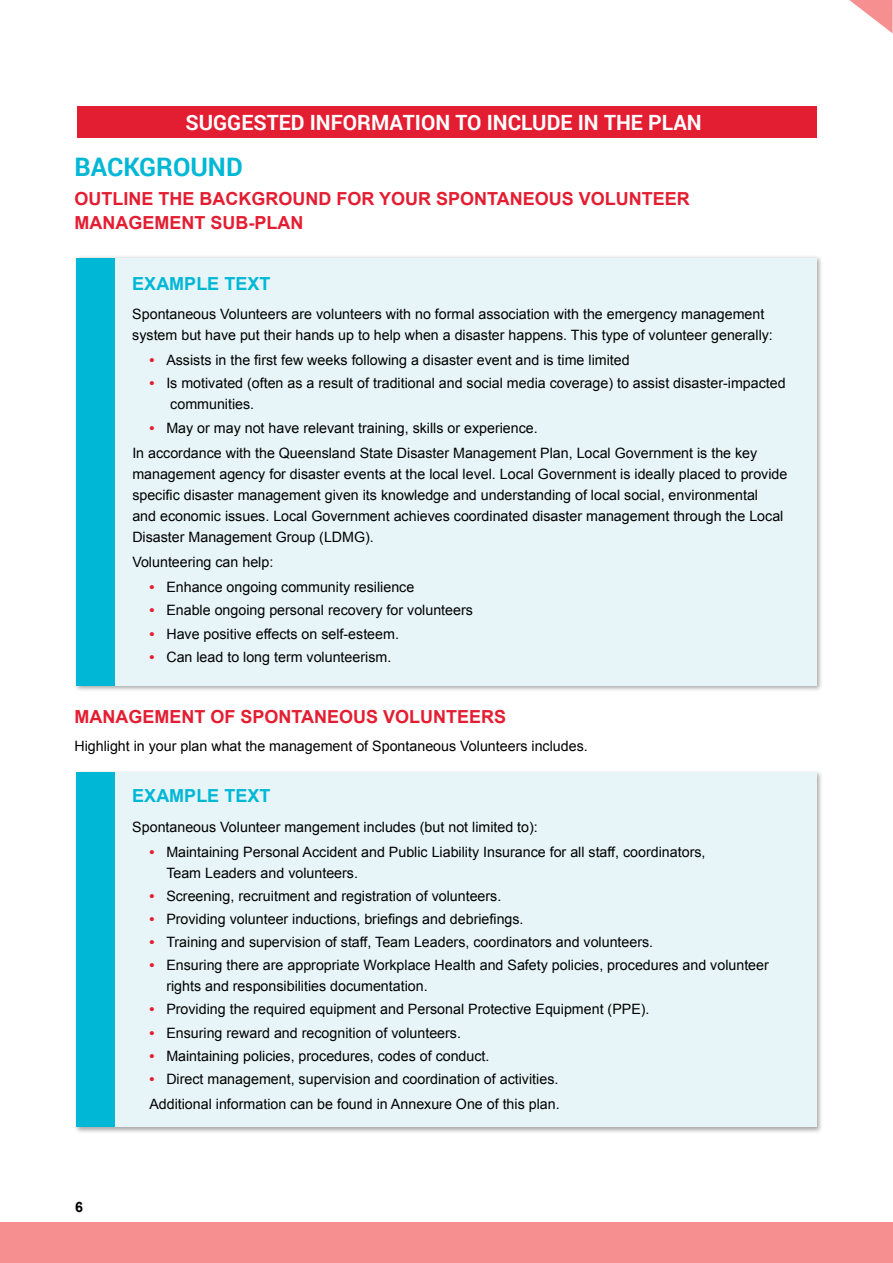
<style>
.page{position:relative;width:893px;height:1263px;background:#fff}
.page>*{position:absolute;margin:0;border:0;box-sizing:border-box;transform-origin:0 0}
.t1{font:700 25.5px "Roboto";color:#00b8d6}
.t2{font:700 21px "Roboto";color:#fff}
.t3{font:700 18px/24px "Arial";color:#e41e32}
.t4{font:700 18px "Arial";color:#00b8d6}
.t5{font:14.25px/21px "Arial";color:#000}
.t6{font:700 14.25px "Arial";color:#000}
.s1{font-weight:700;color:#e41e32}
</style>
<div class="page">
<div style="left:77px;top:106px;width:739px;height:32px;background:#e41e32"></div>
<div style="left:74px;top:255px;width:749px;height:437px;background:#000;opacity:.35"></div>
<div style="left:77px;top:258px;width:739px;height:427px;background:#e7f5f8"></div>
<div style="left:74px;top:770px;width:749px;height:364px;background:#000;opacity:.35"></div>
<div style="left:77px;top:772px;width:739px;height:355px;background:#e7f5f8"></div>
<div style="left:77px;top:258px;width:38px;height:427px;background:#00b8d6"></div>
<div style="left:77px;top:772px;width:38px;height:355px;background:#00b8d6"></div>
<svg style="left:849px;top:0;width:44px;height:33px"></svg>
<div style="left:0;top:1222px;width:893px;height:41px;background:#f58f90"></div>
<h2 class="t2" style="left:186px;top:108px;width:518px">SUGGESTED INFORMATION TO INCLUDE IN THE PLAN</h2>
<h1 class="t1" style="left:74px;top:149px;width:170px">BACKGROUND</h1>
<p class="t3" style="left:74px;top:187px;width:617px">OUTLINE THE BACKGROUND FOR YOUR SPONTANEOUS VOLUNTEER<br>MANAGEMENT SUB-PLAN</p>
<p class="t4" style="left:132px;top:271px;width:140px">EXAMPLE TEXT</p>
<p class="t5" style="left:132px;top:304px;width:642px">Spontaneous Volunteers are volunteers with no formal association with the emergency management system but have put their hands up to help when a disaster happens. This type of volunteer generally:</p>
<p class="t5" style="left:149px;top:350px;width:482px"><span class="s1">•</span> Assists in the first few weeks following a disaster event and is time limited</p>
<p class="t5" style="left:170px;top:373px;width:617px;text-indent:-21px"><span class="s1">•</span> Is motivated (often as a result of traditional and social media coverage) to assist disaster-impacted communities.</p>
<p class="t5" style="left:132px;top:415px;width:626px;line-height:25.2px;text-indent:17px"><span class="s1">•</span> May or may not have relevant training, skills or experience.<br>In accordance with the Queensland State Disaster Management Plan, Local Government is the key</p>
<p class="t5" style="left:132px;top:463px;width:657px">management agency for disaster events at the local level. Local Government is ideally placed to provide specific disaster management given its knowledge and understanding of local social, environmental<br>and economic issues. Local Government achieves coordinated disaster management through the Local Disaster Management Group (LDMG).</p>
<p class="t5" style="left:132px;top:552px;width:143px">Volunteering can help:</p>
<p class="t5" style="left:149px;top:577px;width:266px"><span class="s1">•</span> Enhance ongoing community resilience</p>
<p class="t5" style="left:149px;top:600px;width:325px"><span class="s1">•</span> Enable ongoing personal recovery for volunteers</p>
<p class="t5" style="left:149px;top:623px;width:251px"><span class="s1">•</span> Have positive effects on self-esteem.</p>
<p class="t5" style="left:149px;top:646px;width:243px"><span class="s1">•</span> Can lead to long term volunteerism.</p>
<p class="t3" style="left:74px;top:705px;width:433px">MANAGEMENT OF SPONTANEOUS VOLUNTEERS</p>
<p class="t5" style="left:74px;top:735px;width:515px">Highlight in your plan what the management of Spontaneous Volunteers includes.</p>
<p class="t6" style="left:75px;top:1197px;width:9px">6</p>
<p class="t4" style="left:132px;top:784px;width:140px">EXAMPLE TEXT</p>
<p class="t5" style="left:132px;top:816px;width:407px">Spontaneous Volunteer mangement includes (but not limited to):</p>
<p class="t5" style="left:166px;top:841px;width:541px;text-indent:-17px"><span class="s1">•</span> Maintaining Personal Accident and Public Liability Insurance for all staff, coordinators,<br>Team Leaders and volunteers.</p>
<p class="t5" style="left:149px;top:885px;width:354px"><span class="s1">•</span> Screening, recruitment and registration of volunteers.</p>
<p class="t5" style="left:149px;top:909px;width:376px"><span class="s1">•</span> Providing volunteer inductions, briefings and debriefings.</p>
<p class="t5" style="left:149px;top:932px;width:505px"><span class="s1">•</span> Training and supervision of staff, Team Leaders, coordinators and volunteers.</p>
<p class="t5" style="left:166px;top:955px;width:604px;text-indent:-17px"><span class="s1">•</span> Ensuring there are appropriate Workplace Health and Safety policies, procedures and volunteer rights and responsibilities documentation.</p>
<p class="t5" style="left:149px;top:999px;width:502px"><span class="s1">•</span> Providing the required equipment and Personal Protective Equipment (PPE).</p>
<p class="t5" style="left:149px;top:1022px;width:313px"><span class="s1">•</span> Ensuring reward and recognition of volunteers.</p>
<p class="t5" style="left:149px;top:1045px;width:342px"><span class="s1">•</span> Maintaining policies, procedures, codes of conduct.</p>
<p class="t5" style="left:149px;top:1066px;width:412px;line-height:25.2px"><span class="s1">•</span> Direct management, supervision and coordination of activities.<br>Additional information can be found in Annexure One of this plan.</p>
</div>
